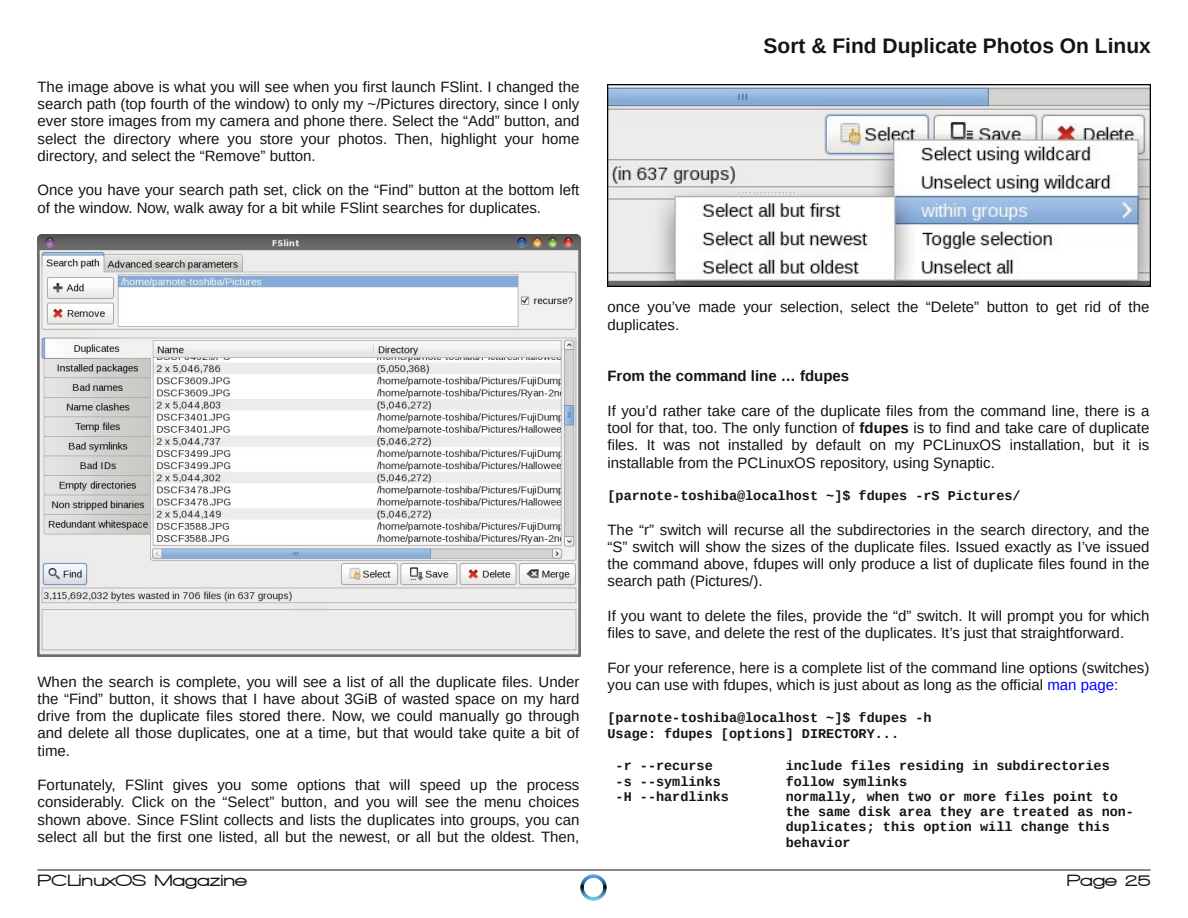
<style>
.page{position:relative;width:1188px;height:918px;background:#fff}
.page>*{position:absolute;margin:0;border:0;box-sizing:border-box;transform-origin:0 0}
.t1{font:700 21px "Liberation Sans";color:#161413}
.t2{font:900 16.5px "Walkway Expand";color:#161413}
.t3{font:15px/17.2px "Liberation Sans";color:#161413;text-align:justify}
.t4{font:700 15px "Liberation Sans";color:#161413}
.t5{font:700 13.5px/15.3px "Liberation Mono";color:#161413}
.s1{font-weight:700}
.s2{color:#00f}
</style>
<div class="page">
<hr style="left:38px;top:870px;width:1112px;height:1px;background:#161413">
<img style="left:580px;top:874px;width:27px;height:27px">
<img style="left:38px;top:234px;width:542px;height:422px">
<img style="left:608px;top:84px;width:542px;height:203px">
<p class="t3" style="left:38px;top:78px;width:543px">The image above is what you will see when you first launch FSlint. I changed the search path (top fourth of the window) to only my ~/Pictures directory, since I only ever store images from my camera and phone there. Select the “Add” button, and select the directory where you store your photos. Then, highlight your home directory, and select the “Remove” button.</p>
<p class="t3" style="left:38px;top:182px;width:543px">Once you have your search path set, click on the “Find” button at the bottom left of the window. Now, walk away for a bit while FSlint searches for duplicates.</p>
<h1 class="t1" style="left:764px;top:34px;width:389px">Sort &amp; Find Duplicate Photos On Linux</h1>
<p class="t3" style="left:38px;top:673px;width:543px">When the search is complete, you will see a list of all the duplicate files. Under the “Find” button, it shows that I have about 3GiB of wasted space on my hard drive from the duplicate files stored there. Now, we could manually go through and delete all those duplicates, one at a time, but that would take quite a bit of time.</p>
<p class="t3" style="left:38px;top:776px;width:543px">Fortunately, FSlint gives you some options that will speed up the process considerably. Click on the “Select” button, and you will see the menu choices shown above. Since FSlint collects and lists the duplicates into groups, you can select all but the first one listed, all but the newest, or all but the oldest. Then,</p>
<p class="t3" style="left:608px;top:299px;width:543px">once you’ve made your selection, select the “Delete” button to get rid of the duplicates.</p>
<p class="t4" style="left:608px;top:368px;width:243px">From the command line … fdupes</p>
<p class="t3" style="left:608px;top:402px;width:543px">If you’d rather take care of the duplicate files from the command line, there is a tool for that, too. The only function of <span class="s1">fdupes</span> is to find and take care of duplicate files. It was not installed by default on my PCLinuxOS installation, but it is installable from the PCLinuxOS repository, using Synaptic.</p>
<p class="t5" style="left:608px;top:489px;width:415px">[parnote-toshiba@localhost ~]$ fdupes -rS Pictures/</p>
<p class="t3" style="left:608px;top:521px;width:543px">The “r” switch will recurse all the subdirectories in the search directory, and the “S” switch will show the sizes of the duplicate files. Issued exactly as I’ve issued the command above, fdupes will only produce a list of duplicate files found in the search path (Pictures/).</p>
<p class="t3" style="left:608px;top:607px;width:543px">If you want to delete the files, provide the “d” switch. It will prompt you for which files to save, and delete the rest of the duplicates. It’s just that straightforward.</p>
<p class="t3" style="left:608px;top:659px;width:543px">For your reference, here is a complete list of the command line options (switches) you can use with fdupes, which is just about as long as the official <span class="s2">man page</span>:</p>
<p class="t5" style="left:608px;top:711px;width:326px">[parnote-toshiba@localhost ~]$ fdupes -h<br>Usage: fdupes [options] DIRECTORY...</p>
<p class="t5" style="left:616px;top:759px;width:99px">-r --recurse</p>
<p class="t5" style="left:786px;top:759px;width:326px">include files residing in subdirectories</p>
<p class="t5" style="left:616px;top:774px;width:107px">-s --symlinks</p>
<p class="t5" style="left:786px;top:774px;width:123px">follow symlinks</p>
<p class="t5" style="left:616px;top:790px;width:115px">-H --hardlinks</p>
<p class="t5" style="left:786px;top:790px;width:350px">normally, when two or more files point to the same disk area they are treated as non&shy;duplicates; this option will change this behavior</p>
<p class="t2" style="left:38px;top:871px;width:211px">PCLinuxOS Magazine</p>
<p class="t2" style="left:1067px;top:871px;width:86px">Page 25</p>
</div>
